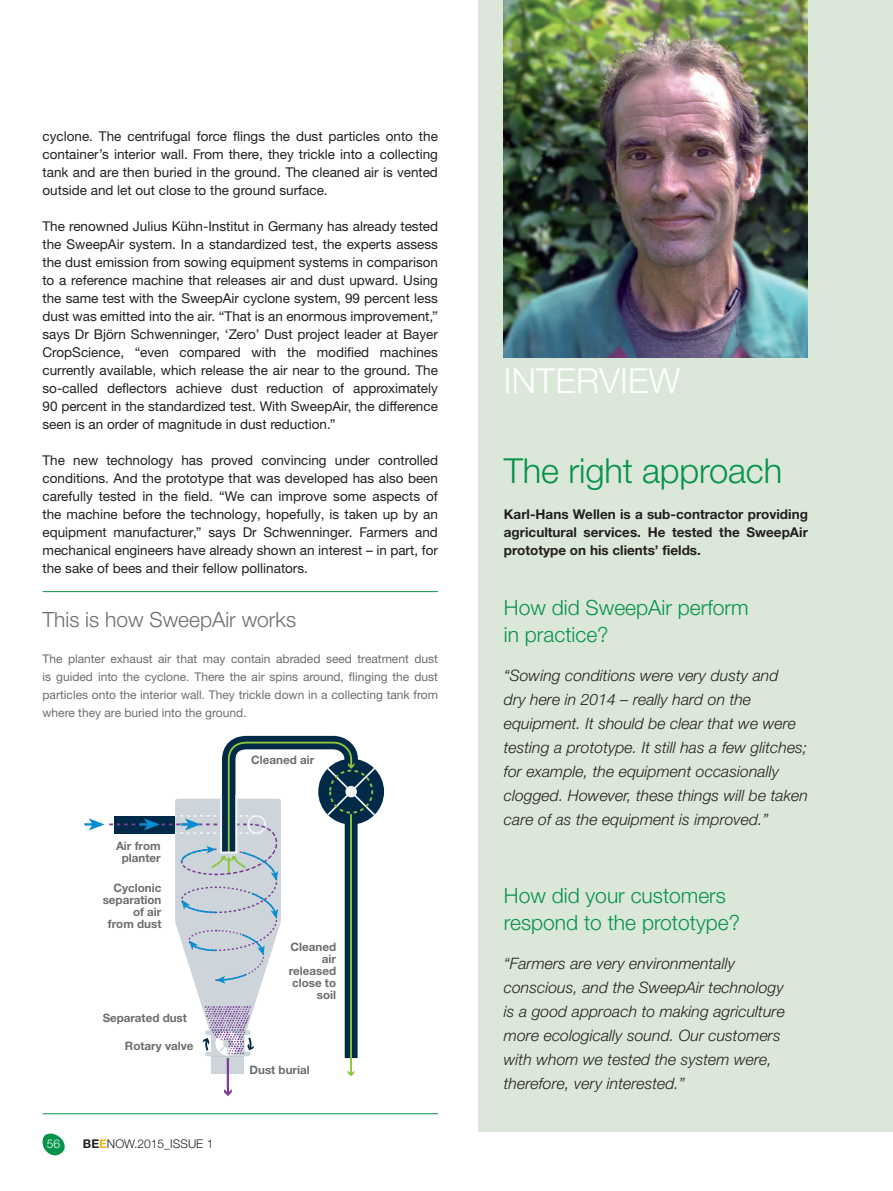
<style>
.page{position:relative;width:893px;height:1191px;background:#fff}
.page>*{position:absolute;margin:0;border:0;box-sizing:border-box;transform-origin:0 0}
.Subhead_light_23pt{font:300 34.5px "Helvetica Neue LT Pro";letter-spacing:-.005em;color:#06934a}
.Subhead_light_23pt-2{font:300 34.5px "Helvetica Neue LT Pro";letter-spacing:.005em;color:#fff}
.Copy_Highligt_14pt_Z{font:300 21px/27px "Helvetica Neue LT Pro";color:#06934a}
.Subhead_light_14pt{font:300 21px "Helvetica Neue LT Pro";color:#6c6d70}
.Copy_italic_10_5_Int{font:italic 300 15.75px/24px "Helvetica Neue LT Pro";letter-spacing:.005em;color:#231f20}
.Copy_9pt_schwarz{font:13.5px/18px "Helvetica Neue LTW1 G";color:#231f20;text-align:justify}
.Copy_9pt_schwarz-2{font:700 13.5px/18px "Helvetica Neue LTW1 G";color:#231f20;text-align:justify}
.Bildunterschrift_8pt{font:12px/18px "Helvetica Neue LTW1 G";color:#6c6d70;text-align:justify}
.t1{font:300 12px "Helvetica Neue LT Pro";color:#231f20}
.t2{font:300 12px "Helvetica Neue LT Pro";color:#fff}
.t3{font:700 11.55px/12.1px "Helvetica Neue LTW1 G";color:#6c6d70;text-align:right}
.s1{font-family:"Helvetica Neue LTW1 G";font-weight:700}
.s2{font-family:"Helvetica Neue LTW1 G";font-weight:700;color:#faaf18}
</style>
<div class="page">
<svg style="left:42px;top:1133px;width:23px;height:23px"></svg>
<div style="left:478px;top:0;width:415px;height:1131px;background:#dbe7d9"></div>
<hr style="left:43px;top:1113px;width:395px;height:1px;background:#06934a">
<img style="left:504px;top:0;width:304px;height:357px">
<div style="left:211px;top:1056px;width:33px;height:18px;background:#cdd5da"></div>
<hr style="left:227px;top:1058px;width:2px;height:35px;background:#7e3e98">
<svg style="left:224px;top:1089px;width:8px;height:7px"></svg>
<div style="left:318px;top:759px;width:66px;height:65px;background:#002a47;border-radius:50%"></div>
<hr style="left:350px;top:814px;width:2px;height:260px;background:#8bc63e">
<svg style="left:348px;top:1070px;width:6px;height:6px"></svg>
<svg style="left:84px;top:735px;width:293px;height:323px"></svg>
<div style="left:220px;top:794px;width:17px;height:59px;border:2px solid #f2f3f4"></div>
<hr style="left:43px;top:591px;width:395px;height:1px;background:#06934a">
<p class="Copy_9pt_schwarz" style="left:43px;top:127px;width:397px">cyclone. The centrifugal force flings the dust particles onto the container’s interior wall. From there, they trickle into a collecting tank and are then buried in the ground. The cleaned air is vented outside and let out close to the ground surface.</p>
<p class="Copy_9pt_schwarz" style="left:43px;top:217px;width:397px">The renowned Julius Kühn-Institut in Germany has already tested the SweepAir system. In a standardized test, the experts assess the dust emission from sowing equipment systems in comparison to a reference machine that releases air and dust upward. Using the same test with the SweepAir cyclone system, 99 percent less dust was emitted into the air. “That is an enormous improvement,” says Dr Björn Schwenninger, ‘Zero’ Dust project leader at Bayer CropScience, “even compared with the modified machines currently available, which release the air near to the ground. The so-called deflectors achieve dust reduction of approximately 90 percent in the standardized test. With SweepAir, the difference seen is an order of magnitude in dust reduction.”</p>
<p class="Copy_9pt_schwarz" style="left:43px;top:451px;width:397px">The new technology has proved convincing under controlled conditions. And the prototype that was developed has also been carefully tested in the field. “We can improve some aspects of the machine before the technology, hopefully, is taken up by an equipment manufacturer,” says Dr Schwenninger. Farmers and mechanical engineers have already shown an interest – in part, for the sake of bees and their fellow pollinators.</p>
<p class="Subhead_light_14pt" style="left:43px;top:607px;width:255px">This is how SweepAir works</p>
<p class="Bildunterschrift_8pt" style="left:43px;top:650px;width:397px">The planter exhaust air that may contain abraded seed treatment dust is guided into the cyclone. There the air spins around, flinging the dust particles onto the interior wall. They trickle down in a collecting tank from where they are buried into the ground.</p>
<p class="t3" style="left:116px;top:839px;width:46px;text-align:center">Air from planter</p>
<p class="t3" style="left:103px;top:881px;width:60px">Cyclonic separation of air<br>from dust</p>
<p class="t3" style="left:103px;top:1012px;width:86px">Separated dust</p>
<p class="t3" style="left:125px;top:1040px;width:70px">Rotary valve</p>
<p class="t2" style="left:47px;top:1136px;width:15px">56</p>
<p class="t1" style="left:83px;top:1136px;width:132px"><span class="s1">BE</span><span class="s2">E</span>NOW.2015_ISSUE 1</p>
<p class="t3" style="left:251px;top:754px;width:64px">Cleaned air</p>
<p class="t3" style="left:289px;top:940px;width:49px">Cleaned air released close to soil</p>
<p class="t3" style="left:250px;top:1063px;width:62px">Dust burial</p>
<p class="Subhead_light_23pt-2" style="left:504px;top:360px;width:178px">INTERVIEW</p>
<p class="Subhead_light_23pt" style="left:504px;top:450px;width:280px">The right approach</p>
<p class="Copy_9pt_schwarz-2" style="left:504px;top:505px;width:306px">Karl-Hans Wellen is a sub-contractor providing agricultural services. He tested the SweepAir prototype on his clients’ fields.</p>
<p class="Copy_Highligt_14pt_Z" style="left:504px;top:593px;width:246px">How did SweepAir perform in practice?</p>
<p class="Copy_italic_10_5_Int" style="left:504px;top:663px;width:305px">“Sowing conditions were very dusty and<br>dry here in 2014 – really hard on the equipment. It should be clear that we were testing a prototype. It still has a few glitches; for example, the equipment occasionally clogged. However, these things will be taken care of as the equipment is improved.”</p>
<p class="Copy_Highligt_14pt_Z" style="left:504px;top:881px;width:238px">How did your customers respond to the prototype?</p>
<p class="Copy_italic_10_5_Int" style="left:504px;top:951px;width:282px">“Farmers are very environmentally conscious, and the SweepAir technology is a good approach to making agriculture more ecologically sound. Our customers with whom we tested the system were, therefore, very interested.”</p>
</div>
